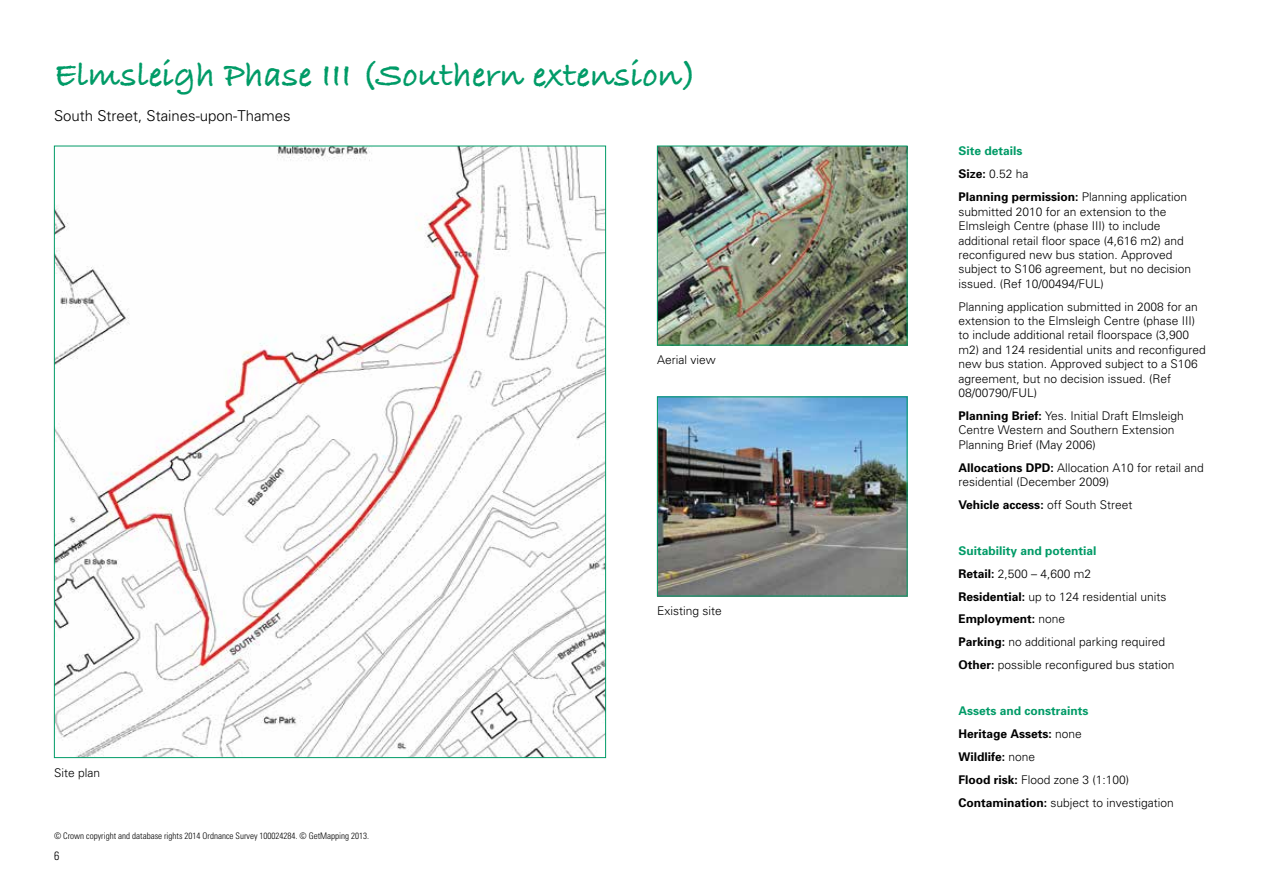
<style>
.page{position:relative;width:1263px;height:893px;background:#fff}
.page>*{position:absolute;margin:0;border:0;box-sizing:border-box;transform-origin:0 0}
.t1{font:36px "Bradley Hand ITCTT Bold";color:#009b67}
.t2{font:300 15px "Univers";color:#000}
.t3{font:300 12px/14.4px "Univers";color:#000}
.t4{font:700 12px/23px "Univers";color:#000}
.t5{font:300 condensed 12px "Univers";color:#000}
.t6{font:300 condensed 9px "Univers";color:#000}
.s1{font-weight:700;color:#009b67}
.s2{font-weight:700}
.s3{font-weight:300}
.s4{color:#009b67}
</style>
<div class="page">
<img style="left:56px;top:148px;width:548px;height:608px">
<img style="left:659px;top:148px;width:246px;height:195px">
<div style="left:657px;top:146px;width:250px;height:199px;border:1px solid #009b67"></div>
<img style="left:659px;top:398px;width:246px;height:196px">
<div style="left:657px;top:396px;width:250px;height:200px;border:1px solid #009b67"></div>
<h1 class="t1" style="left:54px;top:47px;width:644px">Elmsleigh Phase III (Southern extension)</h1>
<p class="t2" style="left:54px;top:106px;width:238px">South Street, Staines-upon-Thames</p>
<p class="t3" style="left:657px;top:353px;width:60px">Aerial view</p>
<p class="t3" style="left:54px;top:765px;width:48px">Site plan</p>
<p class="t6" style="left:54px;top:830px;width:317px">© Crown copyright and database rights 2014 Ordnance Survey 100024284. © GetMapping 2013.</p>
<p class="t5" style="left:54px;top:848px;width:7px">6</p>
<p class="t3" style="left:657px;top:603px;width:66px">Existing site</p>
<p class="t3" style="left:958px;top:139px;width:230px;line-height:23px"><span class="s1">Site details<br></span><span class="s2">Size:</span> 0.52 ha<br><span class="s2">Planning permission:</span> Planning application</p>
<p class="t3" style="left:958px;top:204px;width:234px">submitted 2010 for an extension to the Elmsleigh Centre (phase III) to include additional retail floor space (4,616 m2) and reconfigured new bus station. Approved subject to S106 agreement, but no decision issued. (Ref 10/00494/FUL)</p>
<p class="t3" style="left:958px;top:299px;width:249px">Planning application submitted in 2008 for an extension to the Elmsleigh Centre (phase III) to include additional retail floorspace (3,900 m2) and 124 residential units and reconfigured new bus station. Approved subject to a S106 agreement, but no decision issued. (Ref 08/00790/FUL)</p>
<p class="t3" style="left:958px;top:408px;width:227px"><span class="s2">Planning Brief:</span> Yes. Initial Draft Elmsleigh<br>Centre Western and Southern Extension<br>Planning Brief (May 2006)</p>
<p class="t3" style="left:958px;top:460px;width:247px"><span class="s2">Allocations DPD:</span> Allocation A10 for retail and residential (December 2009)</p>
<p class="t4" style="left:958px;top:493px;width:175px">Vehicle access: <span class="s3">off South Street</span></p>
<p class="t3" style="left:958px;top:539px;width:218px;line-height:23px"><span class="s1">Suitability and potential<br></span><span class="s2">Retail:</span> 2,500 – 4,600 m2<br><span class="s2">Residential:</span> up to 124 residential units<br><span class="s2">Employment:</span> none<br><span class="s2">Parking:</span> no additional parking required<br><span class="s2">Other:</span> possible reconfigured bus station</p>
<p class="t4" style="left:958px;top:699px;width:217px"><span class="s4">Assets and constraints<br></span>Heritage Assets: <span class="s3">none<br></span>Wildlife: <span class="s3">none<br></span>Flood risk: <span class="s3">Flood zone 3 (1:100)<br></span>Contamination: <span class="s3">subject to investigation</span></p>
</div>
